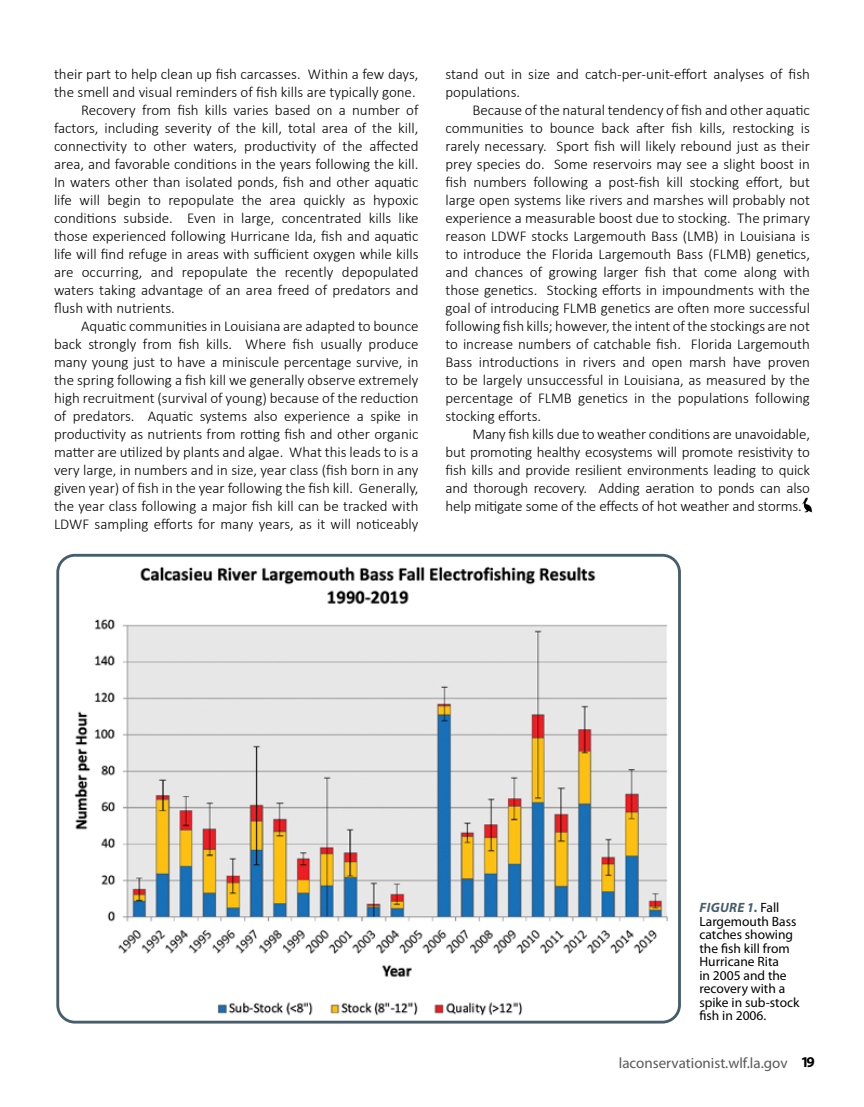
<style>
.page{position:relative;width:864px;height:1107px;background:#fff}
.page>*{position:absolute;margin:0;border:0;box-sizing:border-box;transform-origin:0 0}
.t1{font:300 15px/18px "Calibri";color:#000;text-align:justify}
.t2{font:15px "Myriad Pro";color:#58595b}
.t3{font:13.5px/13.5px "Myriad Pro";color:#000}
.s1{font-weight:700;font-style:italic;color:#465d6c}
.s2{font-weight:700;color:#000}
</style>
<div class="page">
<img style="left:60px;top:558px;width:617px;height:462px">
<div style="left:56px;top:554px;width:625px;height:470px;border:3px solid #465d6c;border-radius:17px"></div>
<svg style="left:802px;top:498px;width:10px;height:15px"></svg>
<p class="t1" style="left:54px;top:64px;width:366px">their part to help clean up fish carcasses. Within a few days,</p>
<p class="t1" style="left:54px;top:82px;width:363px">the smell and visual reminders of fish kills are typically gone.</p>
<p class="t1" style="left:81px;top:100px;width:339px">Recovery from fish kills varies based on a number of</p>
<p class="t1" style="left:54px;top:118px;width:366px">factors, including severity of the kill, total area of the kill,</p>
<p class="t1" style="left:54px;top:136px;width:366px">connectivity to other waters, productivity of the affected</p>
<p class="t1" style="left:54px;top:154px;width:366px">area, and favorable conditions in the years following the kill.</p>
<p class="t1" style="left:54px;top:172px;width:366px">In waters other than isolated ponds, fish and other aquatic</p>
<p class="t1" style="left:54px;top:190px;width:366px">life will begin to repopulate the area quickly as hypoxic</p>
<p class="t1" style="left:54px;top:208px;width:366px">conditions subside. Even in large, concentrated kills like</p>
<p class="t1" style="left:54px;top:226px;width:366px">those experienced following Hurricane Ida, fish and aquatic</p>
<p class="t1" style="left:54px;top:244px;width:366px">life will find refuge in areas with sufficient oxygen while kills</p>
<p class="t1" style="left:54px;top:262px;width:366px">are occurring, and repopulate the recently depopulated</p>
<p class="t1" style="left:54px;top:280px;width:366px">waters taking advantage of an area freed of predators and</p>
<p class="t1" style="left:54px;top:298px;width:122px">flush with nutrients.</p>
<p class="t1" style="left:81px;top:316px;width:339px">Aquatic communities in Louisiana are adapted to bounce</p>
<p class="t1" style="left:54px;top:334px;width:366px">back strongly from fish kills. Where fish usually produce</p>
<p class="t1" style="left:54px;top:352px;width:366px">many young just to have a miniscule percentage survive, in</p>
<p class="t1" style="left:54px;top:370px;width:366px">the spring following a fish kill we generally observe extremely</p>
<p class="t1" style="left:54px;top:388px;width:366px">high recruitment (survival of young) because of the reduction</p>
<p class="t1" style="left:54px;top:406px;width:366px">of predators. Aquatic systems also experience a spike in</p>
<p class="t1" style="left:54px;top:424px;width:366px">productivity as nutrients from rotting fish and other organic</p>
<p class="t1" style="left:54px;top:442px;width:366px">matter are utilized by plants and algae. What this leads to is a</p>
<p class="t1" style="left:54px;top:460px;width:366px">very large, in numbers and in size, year class (fish born in any</p>
<p class="t1" style="left:54px;top:478px;width:366px">given year) of fish in the year following the fish kill. Generally,</p>
<p class="t1" style="left:54px;top:496px;width:366px">the year class following a major fish kill can be tracked with</p>
<p class="t1" style="left:54px;top:514px;width:366px">LDWF sampling efforts for many years, as it will noticeably</p>
<p class="t1" style="left:446px;top:64px;width:366px">stand out in size and catch-per-unit-effort analyses of fish populations.</p>
<p class="t1" style="left:446px;top:100px;width:366px;text-indent:27px">Because of the natural tendency of fish and other aquatic communities to bounce back after fish kills, restocking is rarely necessary. Sport fish will likely rebound just as their prey species do. Some reservoirs may see a slight boost in fish numbers following a post-fish kill stocking effort, but large open systems like rivers and marshes will probably not experience a measurable boost due to stocking. The primary reason LDWF stocks Largemouth Bass (LMB) in Louisiana is to introduce the Florida Largemouth Bass (FLMB) genetics, and chances of growing larger fish that come along with those genetics. Stocking efforts in impoundments with the goal of introducing FLMB genetics are often more successful following fish kills; however, the intent of the stockings are not to increase numbers of catchable fish. Florida Largemouth Bass introductions in rivers and open marsh have proven to be largely unsuccessful in Louisiana, as measured by the percentage of FLMB genetics in the populations following stocking efforts.</p>
<p class="t1" style="left:446px;top:424px;width:366px;text-indent:27px">Many fish kills due to weather conditions are unavoidable, but promoting healthy ecosystems will promote resistivity to fish kills and provide resilient environments leading to quick and thorough recovery. Adding aeration to ponds can also help mitigate some of the effects of hot weather and storms.</p>
<p class="t3" style="left:699px;top:901px;width:101px"><span class="s1">FIGURE 1.</span> Fall<br>Largemouth Bass catches showing the fish kill from<br>Hurricane Rita<br>in 2005 and the recovery with a spike in sub-stock fish in 2006.</p>
<p class="t2" style="left:619px;top:1054px;width:197px">laconservationist.wlf.la.gov <span class="s2">19</span></p>
</div>
